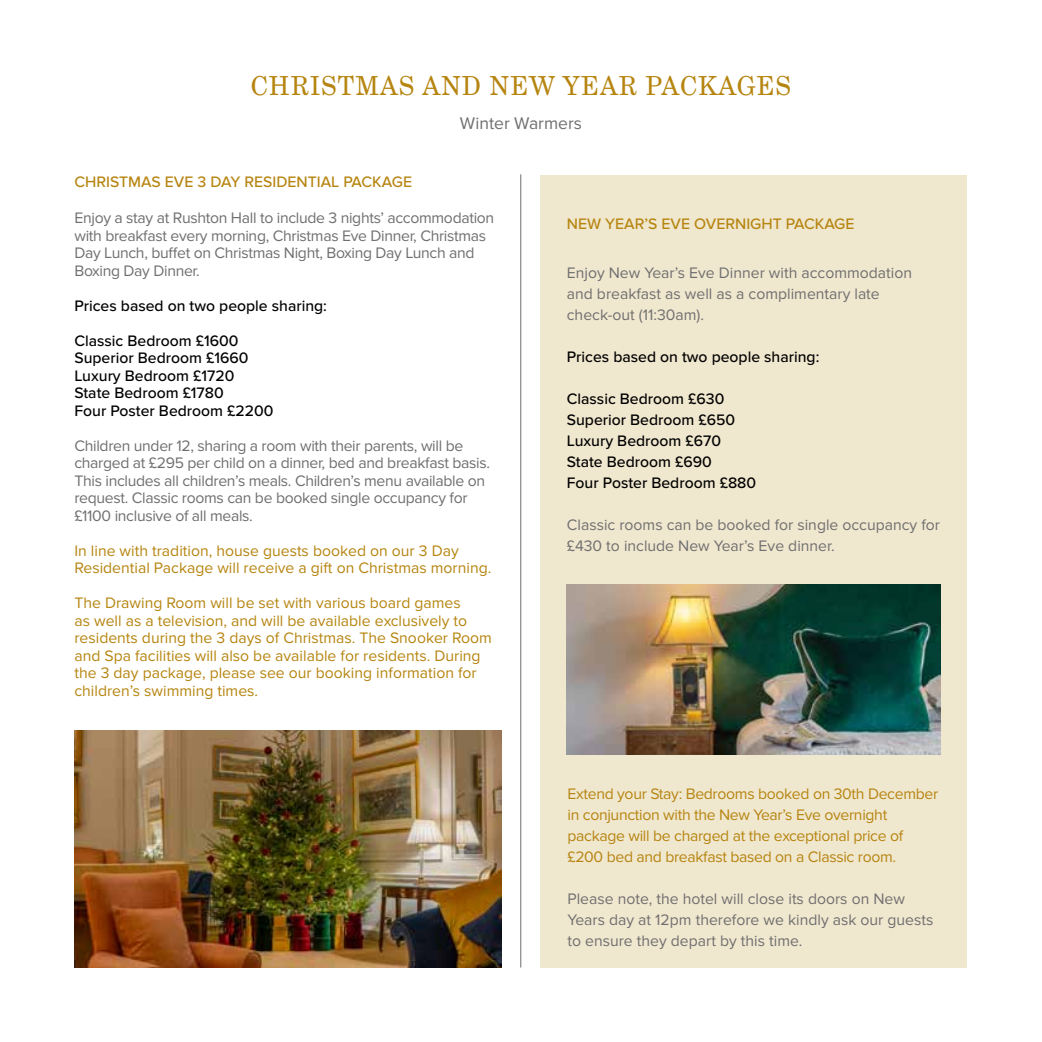
<style>
.page{position:relative;width:1042px;height:1042px;background:#fff}
.page>*{position:absolute;margin:0;border:0;box-sizing:border-box;transform-origin:0 0}
.t1{font:26.25px "Grad";letter-spacing:.05em;color:#b68510}
.t2{font:17.5px "Proxima Nova";color:#706f6f}
.t3{font:15.75px/17.5px "Proxima Nova";letter-spacing:-.02em;color:#706f6f}
.t4{font:15.75px/17.7px "Proxima Nova";color:#b68510}
.t5{font:15.75px/21px "Proxima Nova";color:#706f6f}
.t6{font:500 15.75px/21px "Proxima Nova";color:#000}
.t7{font:15.75px/21px "Proxima Nova";letter-spacing:-.02em;color:#b68510}
.t8{font:500 15.75px "Proxima Nova";color:#b68510}
</style>
<div class="page">
<div style="left:540px;top:175px;width:426px;height:792px;background:#f0e7cf"></div>
<hr style="left:520px;top:174px;width:1px;height:793px;background:#706f6f">
<img style="left:74px;top:730px;width:427px;height:238px">
<img style="left:567px;top:585px;width:374px;height:170px">
<h1 class="t1" style="left:251px;top:70px;width:541px">CHRISTMAS AND NEW YEAR PACKAGES</h1>
<p class="t2" style="left:460px;top:114px;width:123px">Winter Warmers</p>
<p class="t8" style="left:74px;top:173px;width:339px">CHRISTMAS EVE 3 DAY RESIDENTIAL PACKAGE</p>
<p class="t3" style="left:74px;top:210px;width:421px">Enjoy a stay at Rushton Hall to include 3 nights’ accommodation with breakfast every morning, Christmas Eve Dinner, Christmas Day Lunch, buffet on Christmas Night, Boxing Day Lunch and Boxing Day Dinner.</p>
<p class="t6" style="left:74px;top:296px;width:254px">Prices based on two people sharing:</p>
<p class="t6" style="left:74px;top:332px;width:201px;line-height:17.5px">Classic Bedroom £1600<br>Superior Bedroom £1660<br>Luxury Bedroom £1720<br>State Bedroom £1780<br>Four Poster Bedroom £2200</p>
<p class="t3" style="left:74px;top:437px;width:417px">Children under 12, sharing a room with their parents, will be charged at £295 per child on a dinner, bed and breakfast basis.<br>This includes all children’s meals. Children’s menu available on request. Classic rooms can be booked single occupancy for £1100 inclusive of all meals.</p>
<p class="t4" style="left:74px;top:542px;width:418px">In line with tradition, house guests booked on our 3 Day<br>Residential Package will receive a gift on Christmas morning.</p>
<p class="t4" style="left:74px;top:595px;width:419px">The Drawing Room will be set with various board games<br>as well as a television, and will be available exclusively to residents during the 3 days of Christmas. The Snooker Room and Spa facilities will also be available for residents. During the 3 day package, please see our booking information for children’s swimming times.</p>
<p class="t8" style="left:567px;top:215px;width:289px">NEW YEAR’S EVE OVERNIGHT PACKAGE</p>
<p class="t5" style="left:567px;top:263px;width:347px">Enjoy New Year’s Eve Dinner with accommodation and breakfast as well as a complimentary late check-out (11:30am).</p>
<p class="t6" style="left:567px;top:347px;width:254px">Prices based on two people sharing:</p>
<p class="t6" style="left:567px;top:389px;width:191px">Classic Bedroom £630<br>Superior Bedroom £650<br>Luxury Bedroom £670<br>State Bedroom £690<br>Four Poster Bedroom £880</p>
<p class="t5" style="left:567px;top:515px;width:375px">Classic rooms can be booked for single occupancy for £430 to include New Year’s Eve dinner.</p>
<p class="t7" style="left:567px;top:783px;width:372px">Extend your Stay: Bedrooms booked on 30th December in conjunction with the New Year’s Eve overnight package will be charged at the exceptional price of £200 bed and breakfast based on a Classic room.</p>
<p class="t5" style="left:567px;top:888px;width:367px">Please note, the hotel will close its doors on New<br>Years day at 12pm therefore we kindly ask our guests to ensure they depart by this time.</p>
</div>
